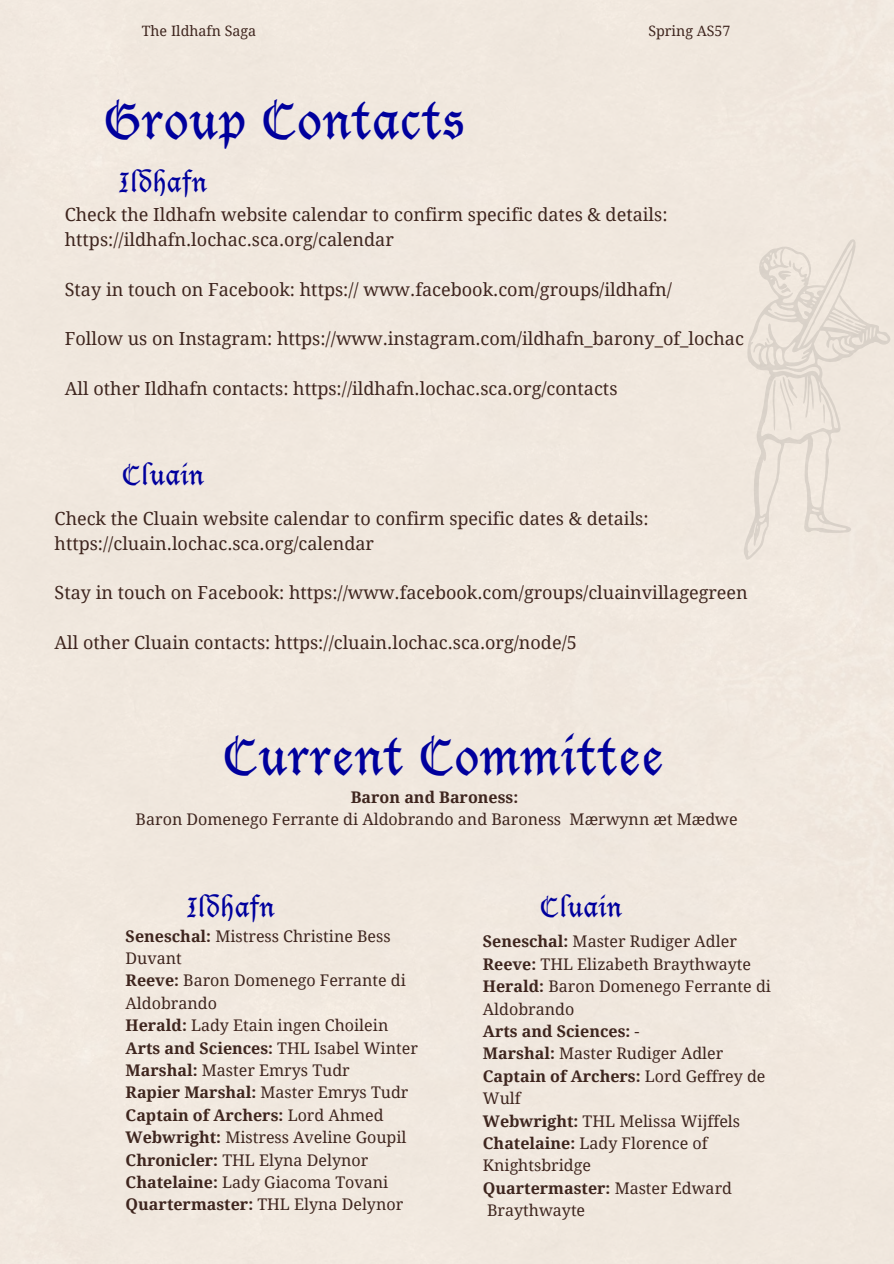
<style>
.page{position:relative;width:894px;height:1264px;background:#fff}
.page>*{position:absolute;margin:0;border:0;box-sizing:border-box;transform-origin:0 0}
.t1{font:49.2px "Lucida Blackletter";letter-spacing:.035em;color:#00009d}
.t2{font:26.55px "Lucida Blackletter";letter-spacing:.035em;color:#00009d}
.t3{font:18px/24.8px "Droid Serif";color:#3e251e}
.t4{font:16.05px/22.4px "Droid Serif";color:#3e251e}
.t5{font:700 16.05px "Droid Serif";color:#3e251e}
.t6{font:14.25px "Droid Serif";color:#3e251e}
.s1{font-weight:700}
</style>
<div class="page">
<svg style="left:742px;top:239px;width:151px;height:321px;background:#ece4da"></svg>
<p class="t6" style="left:142px;top:23px;width:116px">The Ildhafn Saga</p>
<p class="t6" style="left:648px;top:23px;width:84px">Spring AS57</p>
<h1 class="t1" style="left:105px;top:87px;width:361px">Group Contacts</h1>
<h2 class="t2" style="left:119px;top:164px;width:89px">Ildhafn</h2>
<p class="t3" style="left:65px;top:203px;width:604px">Check the Ildhafn website calendar to confirm specific dates &amp; details: https://ildhafn.lochac.sca.org/calendar</p>
<p class="t3" style="left:65px;top:277px;width:608px">Stay in touch on Facebook: https:// www.facebook.com/groups/ildhafn/</p>
<p class="t3" style="left:65px;top:326px;width:680px">Follow us on Instagram: https://www.instagram.com/ildhafn_barony_of_lochac</p>
<p class="t3" style="left:65px;top:376px;width:554px">All other Ildhafn contacts: https://ildhafn.lochac.sca.org/contacts</p>
<h2 class="t2" style="left:122px;top:456px;width:83px">Cluain</h2>
<p class="t3" style="left:55px;top:506px;width:595px">Check the Cluain website calendar to confirm specific dates &amp; details: https://cluain.lochac.sca.org/calendar</p>
<p class="t3" style="left:55px;top:580px;width:694px">Stay in touch on Facebook: https://www.facebook.com/groups/cluainvillagegreen</p>
<p class="t3" style="left:55px;top:630px;width:523px">All other Cluain contacts: https://cluain.lochac.sca.org/node/5</p>
<h1 class="t1" style="left:224px;top:722px;width:440px">Current Committee</h1>
<p class="t5" style="left:351px;top:788px;width:169px">Baron and Baroness:</p>
<p class="t4" style="left:136px;top:808px;width:603px">Baron Domenego Ferrante di Aldobrando and Baroness Mærwynn æt Mædwe</p>
<h2 class="t2" style="left:187px;top:888px;width:89px">Ildhafn</h2>
<h2 class="t2" style="left:540px;top:888px;width:83px">Cluain</h2>
<p class="t4" style="left:126px;top:924px;width:294px"><span class="s1">Seneschal:</span> Mistress Christine Bess<br>Duvant<br><span class="s1">Reeve:</span> Baron Domenego Ferrante di<br>Aldobrando<br><span class="s1">Herald:</span> Lady Etain ingen Choilein<br><span class="s1">Arts and Sciences:</span> THL Isabel Winter<br><span class="s1">Marshal:</span> Master Emrys Tudr<br><span class="s1">Rapier Marshal:</span> Master Emrys Tudr<br><span class="s1">Captain of Archers:</span> Lord Ahmed<br><span class="s1">Webwright:</span> Mistress Aveline Goupil<br><span class="s1">Chronicler:</span> THL Elyna Delynor<br><span class="s1">Chatelaine:</span> Lady Giacoma Tovani<br><span class="s1">Quartermaster:</span> THL Elyna Delynor</p>
<p class="t4" style="left:483px;top:930px;width:289px"><span class="s1">Seneschal:</span> Master Rudiger Adler<br><span class="s1">Reeve:</span> THL Elizabeth Braythwayte<br><span class="s1">Herald:</span> Baron Domenego Ferrante di<br>Aldobrando<br><span class="s1">Arts and Sciences:</span> -<br><span class="s1">Marshal:</span> Master Rudiger Adler<br><span class="s1">Captain of Archers:</span> Lord Geffrey de<br>Wulf<br><span class="s1">Webwright:</span> THL Melissa Wijffels<br><span class="s1">Chatelaine:</span> Lady Florence of<br>Knightsbridge<br><span class="s1">Quartermaster:</span> Master Edward<br>Braythwayte</p>
</div>
